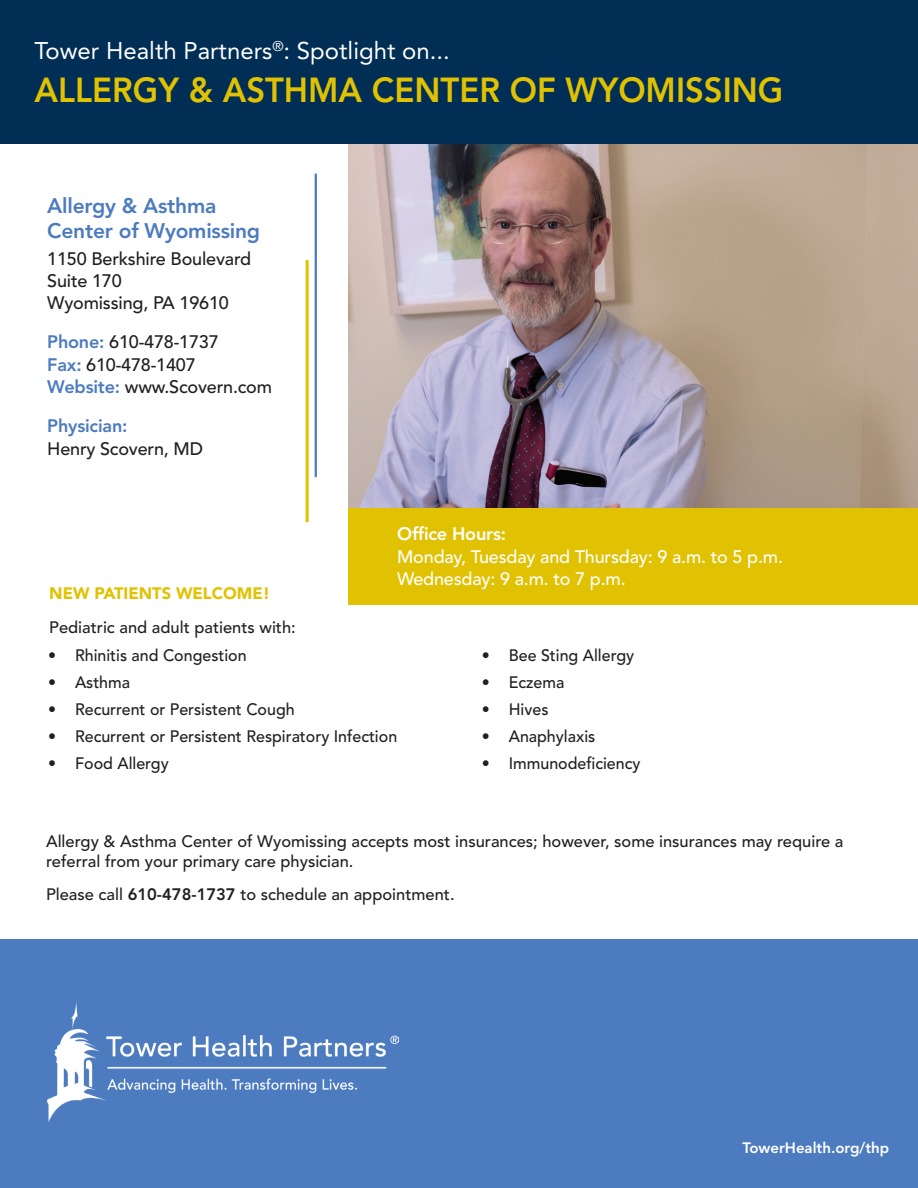
<style>
.page{position:relative;width:918px;height:1188px;background:#fff}
.page>*{position:absolute;margin:0;border:0;box-sizing:border-box;transform-origin:0 0}
.t1{font:800 34.5px "Avenir LT Std";color:#e0c203;scale:.95 1}
.t2{font:24px "Avenir LT Std";color:#fff}
.t3{font:800 21px/25.2px "Avenir LT Std";letter-spacing:-.01em;color:#4c7bbf}
.t4{font:500 18px/22px "Avenir LT Std";letter-spacing:-.01em;color:#231f20}
.t5{font:500 18px/22.5px "Avenir LT Std";letter-spacing:-.01em;color:#fff}
.t6{font:800 18px "Avenir LT Std";letter-spacing:-.01em;color:#fff}
.t7{font:800 18px "Avenir LT Std";letter-spacing:-.01em;color:#4c7bbf}
.t8{font:500 16.5px/19.8px "Avenir LT Std";color:#231f20}
.t9{font:900 16.5px "Avenir LT Std";color:#e0c203}
.t10{font:800 15px "Avenir LT Std";color:#fff}
.s1{font-weight:800;color:#4c7bbf}
.s2{font-weight:800}
</style>
<div class="page">
<img style="left:349px;top:144px;width:569px;height:365px">
<div style="left:0;top:939px;width:918px;height:249px;background:#4c7bbf"></div>
<img style="left:48px;top:1002px;width:351px;height:120px">
<hr style="left:315px;top:174px;width:2px;height:303px;background:#4c7bbf">
<hr style="left:306px;top:260px;width:3px;height:262px;background:#e0c203">
<div style="left:0;top:0;width:918px;height:144px;background:#002e54"></div>
<div style="left:349px;top:509px;width:569px;height:96px;background:#e0c203"></div>
<h2 class="t2" style="left:34px;top:37px;width:417px">Tower Health Partners<sup>®</sup>: Spotlight on...</h2>
<h1 class="t1" style="left:34px;top:70px;width:790px">ALLERGY &amp; ASTHMA CENTER OF WYOMISSING</h1>
<p class="t3" style="left:47px;top:193px;width:214px">Allergy &amp; Asthma<br>Center of Wyomissing</p>
<p class="t4" style="left:47px;top:248px;width:205px">1150 Berkshire Boulevard<br>Suite 170<br>Wyomissing, PA 19610</p>
<p class="t4" style="left:47px;top:331px;width:226px;line-height:22.5px"><span class="s1">Phone:</span> 610-478-1737<br><span class="s1">Fax:</span> 610-478-1407<br><span class="s1">Website:</span> www.Scovern.com</p>
<p class="t7" style="left:47px;top:415px;width:82px">Physician:</p>
<p class="t4" style="left:47px;top:438px;width:157px">Henry Scovern, MD</p>
<p class="t9" style="left:49px;top:584px;width:222px">NEW PATIENTS WELCOME!</p>
<p class="t8" style="left:49px;top:618px;width:248px">Pediatric and adult patients with:</p>
<p class="t6" style="left:397px;top:523px;width:111px">Office Hours:</p>
<p class="t5" style="left:397px;top:546px;width:387px">Monday, Tuesday and Thursday: 9 a.m. to 5 p.m.<br>Wednesday: 9 a.m. to 7 p.m.</p>
<p class="t8" style="left:48px;top:646px;width:200px">• Rhinitis and Congestion</p>
<p class="t8" style="left:48px;top:673px;width:84px">• Asthma</p>
<p class="t8" style="left:48px;top:700px;width:248px">• Recurrent or Persistent Cough</p>
<p class="t8" style="left:48px;top:727px;width:351px">• Recurrent or Persistent Respiratory Infection</p>
<p class="t8" style="left:48px;top:754px;width:122px">• Food Allergy</p>
<p class="t8" style="left:482px;top:646px;width:154px">• Bee Sting Allergy</p>
<p class="t8" style="left:482px;top:673px;width:84px">• Eczema</p>
<p class="t8" style="left:482px;top:700px;width:68px">• Hives</p>
<p class="t8" style="left:482px;top:727px;width:115px">• Anaphylaxis</p>
<p class="t8" style="left:482px;top:754px;width:160px">• Immunodeficiency</p>
<p class="t8" style="left:46px;top:832px;width:799px">Allergy &amp; Asthma Center of Wyomissing accepts most insurances; however, some insurances may require a referral from your primary care physician.</p>
<p class="t8" style="left:46px;top:885px;width:410px">Please call <span class="s2">610-478-1737</span> to schedule an appointment.</p>
<p class="t10" style="left:742px;top:1139px;width:148px">TowerHealth.org/thp</p>
</div>
